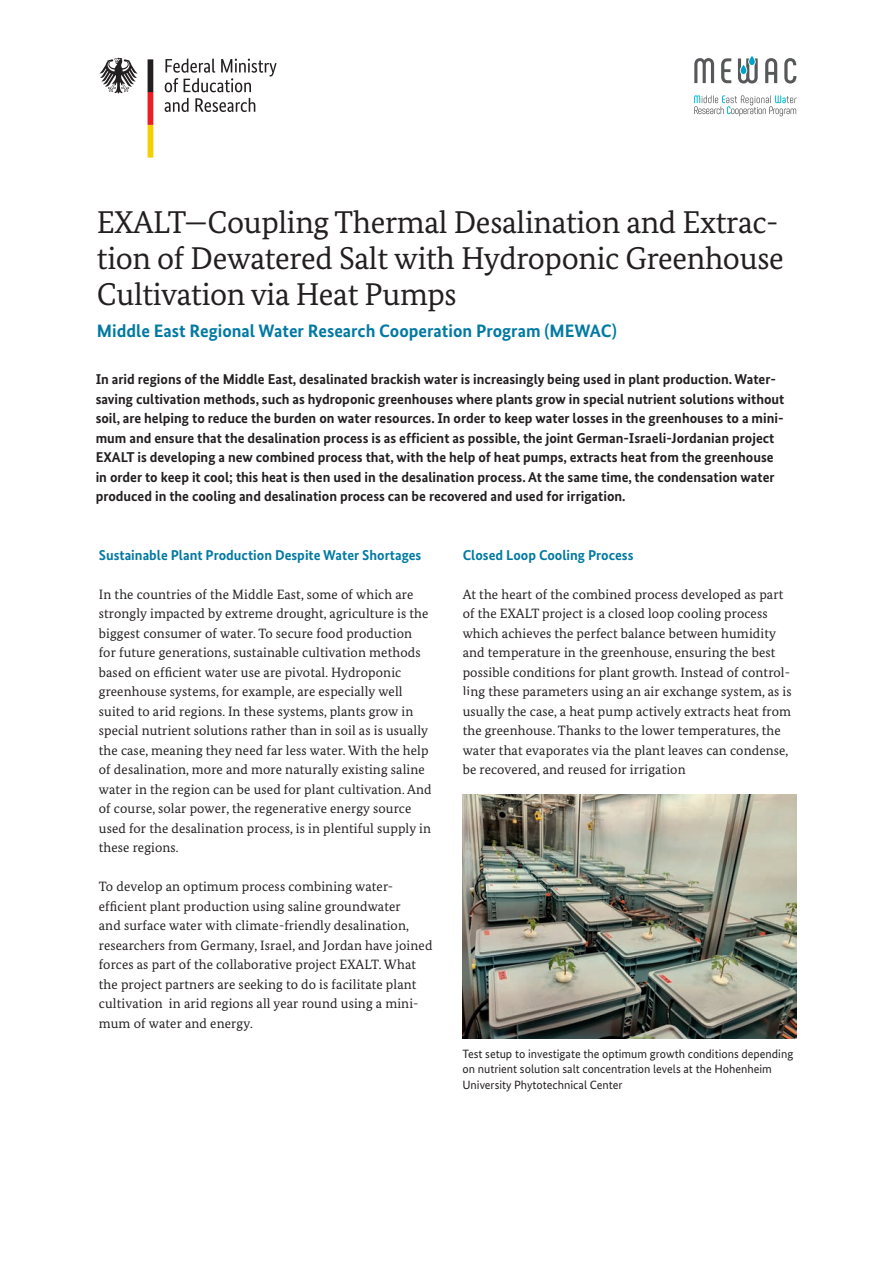
<style>
.page{position:relative;width:893px;height:1263px;background:#fff}
.page>*{position:absolute;margin:0;border:0;box-sizing:border-box;transform-origin:0 0}
.Headline{font:31.5px/36px "Bundes Serif";letter-spacing:-.01em;color:#231f20}
.Subline{font:700 18px "Bundes Sans";color:#0079a3}
.Vorspann{font:700 14.25px/19.5px "Bundes Sans";color:#231f20}
.Zwischentitel{font:700 14.25px "Bundes Sans";color:#0079a3}
.Fließtext{font:13.5px/19.5px "Bundes Serif";letter-spacing:.01em;color:#231f20}
.t1{font:12px/15.8px "Bundes Sans";color:#231f20}
</style>
<div class="page">
<svg style="left:165px;top:59px;width:112px;height:53px"></svg>
<svg style="left:148px;top:59px;width:5px;height:99px"></svg>
<svg style="left:99px;top:58px;width:39px;height:35px"></svg>
<img style="left:462px;top:795px;width:335px;height:243px">
<svg style="left:694px;top:95px;width:103px;height:21px"></svg>
<svg style="left:694px;top:58px;width:20px;height:25px"></svg>
<svg style="left:721px;top:58px;width:10px;height:25px"></svg>
<svg style="left:765px;top:58px;width:12px;height:25px"></svg>
<svg style="left:784px;top:58px;width:12px;height:25px"></svg>
<svg style="left:738px;top:55px;width:20px;height:28px"></svg>
<h1 class="Headline" style="left:97px;top:204px;width:688px">EXALT—Coupling Thermal Desalination and Extrac&shy;tion of Dewatered Salt with Hydroponic Greenhouse<br>Cultivation via Heat Pumps</h1>
<h2 class="Subline" style="left:97px;top:320px;width:521px">Middle East Regional Water Research Cooperation Program (MEWAC)</h2>
<p class="Vorspann" style="left:96px;top:369px;width:690px">In arid regions of the Middle East, desalinated brackish water is increasingly being used in plant production. Water&shy;saving cultivation methods, such as hydroponic greenhouses where plants grow in special nutrient solutions without soil, are helping to reduce the burden on water resources. In order to keep water losses in the greenhouses to a mini&shy;mum and ensure that the desalination process is as efficient as possible, the joint German-Israeli-Jordanian project EXALT is developing a new combined process that, with the help of heat pumps, extracts heat from the greenhouse in order to keep it cool; this heat is then used in the desalination process. At the same time, the condensation water produced in the cooling and desalination process can be recovered and used for irrigation.</p>
<h3 class="Zwischentitel" style="left:99px;top:546px;width:324px">Sustainable Plant Production Despite Water Shortages</h3>
<p class="Fließtext" style="left:99px;top:584px;width:334px">In the countries of the Middle East, some of which are strongly impacted by extreme drought, agriculture is the biggest consumer of water. To secure food production for future generations, sustainable cultivation methods based on efficient water use are pivotal. Hydroponic greenhouse systems, for example, are especially well suited to arid regions. In these systems, plants grow in special nutrient solutions rather than in soil as is usually the case, meaning they need far less water. With the help of desalination, more and more naturally existing saline water in the region can be used for plant cultivation. And of course, solar power, the regenerative energy source used for the desalination process, is in plentiful supply in these regions.</p>
<p class="Fließtext" style="left:99px;top:877px;width:335px">To develop an optimum process combining water&shy;efficient plant production using saline groundwater<br>and surface water with climate-friendly desalination, researchers from Germany, Israel, and Jordan have joined forces as part of the collaborative project EXALT. What the project partners are seeking to do is facilitate plant cultivation in arid regions all year round using a mini&shy;mum of water and energy.</p>
<h3 class="Zwischentitel" style="left:463px;top:546px;width:172px">Closed Loop Cooling Process</h3>
<p class="Fließtext" style="left:463px;top:584px;width:330px">At the heart of the combined process developed as part of the EXALT project is a closed loop cooling process which achieves the perfect balance between humidity and temperature in the greenhouse, ensuring the best possible conditions for plant growth. Instead of control&shy;ling these parameters using an air exchange system, as is usually the case, a heat pump actively extracts heat from the greenhouse. Thanks to the lower temperatures, the water that evaporates via the plant leaves can condense, be recovered, and reused for irrigation</p>
<p class="t1" style="left:462px;top:1045px;width:332px">Test setup to investigate the optimum growth conditions depending on nutrient solution salt concentration levels at the Hohenheim<br>University Phytotechnical Center</p>
</div>
